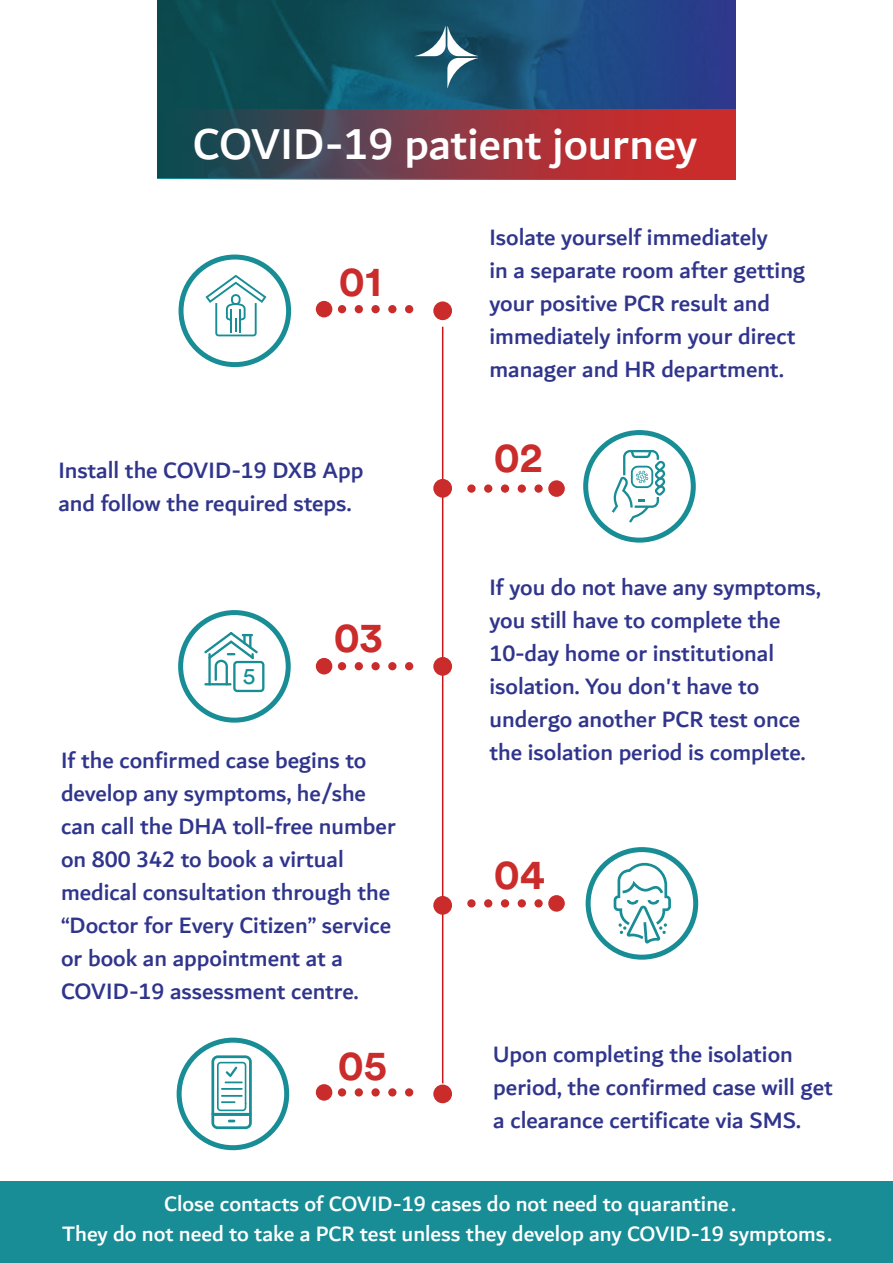
<style>
.page{position:relative;width:893px;height:1263px;background:#fff}
.page>*{position:absolute;margin:0;border:0;box-sizing:border-box;transform-origin:0 0}
.t1{font:500 46.5px "Dubai";color:#fff}
.t2{font:700 41.85px "Circular Std";color:#ca2c2b}
.t3{font:500 24px/33px "Dubai";color:#30358c}
.t4{font:22.95px "Circular Std";color:#128c94}
.t5{font:500 22.5px/30px "Dubai";color:#fff;text-align:center}
</style>
<div class="page">
<div style="left:0;top:1181px;width:893px;height:82px;background:#188d95"></div>
<div style="left:316px;top:301px;width:16px;height:16px;background:#ca2c2b;border-radius:50%"></div>
<div style="left:338px;top:305px;width:8px;height:8px;background:#ca2c2b;border-radius:50%"></div>
<div style="left:355px;top:305px;width:8px;height:8px;background:#ca2c2b;border-radius:50%"></div>
<div style="left:371px;top:305px;width:9px;height:8px;background:#ca2c2b;border-radius:50%"></div>
<div style="left:388px;top:305px;width:8px;height:8px;background:#ca2c2b;border-radius:50%"></div>
<div style="left:405px;top:305px;width:8px;height:8px;background:#ca2c2b;border-radius:50%"></div>
<div style="left:433px;top:301px;width:19px;height:19px;background:#ca2c2b;border-radius:50%"></div>
<hr style="left:442px;top:327px;width:1px;height:756px;background:#c51618">
<div style="left:548px;top:480px;width:17px;height:17px;background:#ca2c2b;border-radius:50%"></div>
<div style="left:534px;top:484px;width:9px;height:9px;background:#ca2c2b;border-radius:50%"></div>
<div style="left:518px;top:484px;width:8px;height:9px;background:#ca2c2b;border-radius:50%"></div>
<div style="left:501px;top:484px;width:8px;height:9px;background:#ca2c2b;border-radius:50%"></div>
<div style="left:484px;top:484px;width:8px;height:9px;background:#ca2c2b;border-radius:50%"></div>
<div style="left:467px;top:484px;width:9px;height:9px;background:#ca2c2b;border-radius:50%"></div>
<svg style="left:179px;top:255px;width:112px;height:112px"></svg>
<div style="left:433px;top:479px;width:19px;height:19px;background:#ca2c2b;border-radius:50%"></div>
<div style="left:433px;top:657px;width:19px;height:19px;background:#ca2c2b;border-radius:50%"></div>
<div style="left:548px;top:895px;width:17px;height:17px;background:#ca2c2b;border-radius:50%"></div>
<div style="left:534px;top:899px;width:9px;height:8px;background:#ca2c2b;border-radius:50%"></div>
<div style="left:518px;top:899px;width:8px;height:8px;background:#ca2c2b;border-radius:50%"></div>
<div style="left:501px;top:899px;width:8px;height:8px;background:#ca2c2b;border-radius:50%"></div>
<div style="left:484px;top:899px;width:8px;height:8px;background:#ca2c2b;border-radius:50%"></div>
<div style="left:467px;top:899px;width:9px;height:8px;background:#ca2c2b;border-radius:50%"></div>
<div style="left:316px;top:1084px;width:16px;height:17px;background:#ca2c2b;border-radius:50%"></div>
<div style="left:338px;top:1088px;width:8px;height:8px;background:#ca2c2b;border-radius:50%"></div>
<div style="left:355px;top:1088px;width:8px;height:8px;background:#ca2c2b;border-radius:50%"></div>
<div style="left:371px;top:1088px;width:9px;height:8px;background:#ca2c2b;border-radius:50%"></div>
<div style="left:388px;top:1088px;width:8px;height:8px;background:#ca2c2b;border-radius:50%"></div>
<div style="left:405px;top:1088px;width:8px;height:8px;background:#ca2c2b;border-radius:50%"></div>
<div style="left:316px;top:658px;width:16px;height:16px;background:#ca2c2b;border-radius:50%"></div>
<div style="left:338px;top:662px;width:8px;height:8px;background:#ca2c2b;border-radius:50%"></div>
<div style="left:355px;top:662px;width:8px;height:8px;background:#ca2c2b;border-radius:50%"></div>
<div style="left:371px;top:662px;width:9px;height:8px;background:#ca2c2b;border-radius:50%"></div>
<div style="left:388px;top:662px;width:8px;height:8px;background:#ca2c2b;border-radius:50%"></div>
<div style="left:405px;top:662px;width:8px;height:8px;background:#ca2c2b;border-radius:50%"></div>
<div style="left:433px;top:896px;width:19px;height:19px;background:#ca2c2b;border-radius:50%"></div>
<div style="left:433px;top:1084px;width:19px;height:19px;background:#ca2c2b;border-radius:50%"></div>
<svg style="left:586px;top:847px;width:112px;height:113px"></svg>
<svg style="left:158px;top:0;width:577px;height:109px;background:#164c6e"></svg>
<svg style="left:158px;top:109px;width:577px;height:71px;background:#7d3b44"></svg>
<svg style="left:415px;top:26px;width:63px;height:62px"></svg>
<svg style="left:583px;top:430px;width:113px;height:113px"></svg>
<svg style="left:178px;top:610px;width:113px;height:113px"></svg>
<svg style="left:177px;top:1038px;width:112px;height:112px"></svg>
<hr style="left:221px;top:1095px;width:22px;height:2px;background:#188d95">
<h1 class="t1" style="left:193px;top:115px;width:506px">COVID-19 patient journey</h1>
<h2 class="t2" style="left:339px;top:255px;width:44px">01</h2>
<p class="t3" style="left:58px;top:453px;width:306px">Install the COVID-19 DXB App</p>
<p class="t3" style="left:58px;top:486px;width:295px">and follow the required steps.</p>
<p class="t4" style="left:243px;top:662px;width:14px">5</p>
<h2 class="t2" style="left:334px;top:610px;width:51px">03</h2>
<p class="t3" style="left:61px;top:743px;width:336px">If the confirmed case begins to develop any symptoms, he/she can call the DHA toll-free number on 800 342 to book a virtual medical consultation through the “Doctor for Every Citizen” service or book an appointment at a<br>COVID-19 assessment centre.</p>
<p class="t3" style="left:489px;top:220px;width:317px">Isolate yourself immediately<br>in a separate room after getting your positive PCR result and immediately inform your direct manager and HR department.</p>
<h2 class="t2" style="left:494px;top:430px;width:50px">02</h2>
<p class="t3" style="left:489px;top:570px;width:333px">If you do not have any symptoms, you still have to complete the<br>10-day home or institutional isolation. You don't have to undergo another PCR test once the isolation period is complete.</p>
<h2 class="t2" style="left:494px;top:847px;width:53px">04</h2>
<h2 class="t2" style="left:338px;top:1038px;width:51px">05</h2>
<p class="t3" style="left:493px;top:1037px;width:341px">Upon completing the isolation period, the confirmed case will get a clearance certificate via SMS.</p>
<p class="t5" style="left:62px;top:1188px;width:771px">Close contacts of COVID-19 cases do not need to quarantine.<br>They do not need to take a PCR test unless they develop any COVID-19 symptoms.</p>
</div>
